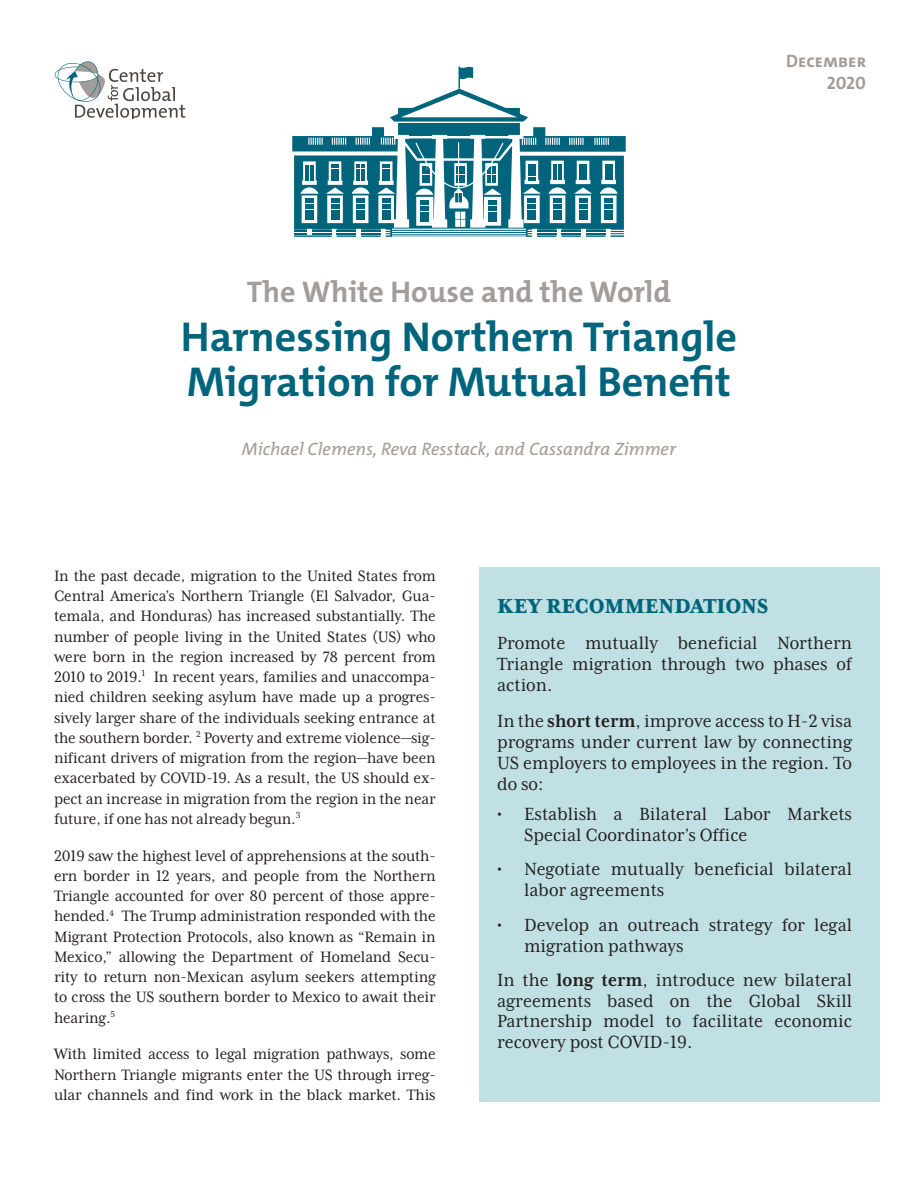
<style>
.page{position:relative;width:918px;height:1188px;background:#fff}
.page>*{position:absolute;margin:0;border:0;box-sizing:border-box;transform-origin:0 0}
.t1{font:700 42px/45px "The Mix C4 s";color:#00657c}
.Subtitle{font:700 30px "The Mix C4 s";color:#a39d99}
.Summary_box_heading{font:800 23.25px "Mrs Eaves XL Serif Nar OT";color:#00657c}
.Body_text{font:20.25px/21px "Mrs Eaves XL Serif Nar OT";color:#231f20}
.Summary_box_heading-2{font:20.25px/21px "Mrs Eaves XL Serif Nar OT";color:#231f20;text-align:justify}
.Authors{font:italic 18px "The Mix C4 s";color:#a39d99}
.FP_Brief_Month_Year{font:700 18px "The Mix C4 s";color:#a39d99}
.Body_text-2{font:17.25px/20.2px "Mrs Eaves XL Serif Nar OT";letter-spacing:-.01em;color:#231f20;text-align:justify}
.s1{font-weight:700}
</style>
<div class="page">
<svg style="left:292px;top:66px;width:334px;height:171px"></svg>
<svg style="left:55px;top:61px;width:130px;height:58px"></svg>
<div style="left:479px;top:567px;width:400px;height:535px;background:#c0e0e3"></div>
<p class="FP_Brief_Month_Year" style="left:786px;top:50px;width:81px">December</p>
<p class="FP_Brief_Month_Year" style="left:827px;top:71px;width:41px">2020</p>
<p class="Subtitle" style="left:247px;top:273px;width:426px">The White House and the World</p>
<p class="t1" style="left:181px;top:315px;width:558px">Harnessing Northern Triangle<br>Migration for Mutual Benefit</p>
<p class="Authors" style="left:242px;top:437px;width:436px">Michael Clemens, Reva Resstack, and Cassandra Zimmer</p>
<p class="Body_text-2" style="left:54px;top:565px;width:383px">In the past decade, migration to the United States from Central America’s Northern Triangle (El Salvador, Gua&shy;temala, and Honduras) has increased substantially. The number of people living in the United States (US) who were born in the region increased by 78 percent from 2010 to 2019.<sup>1</sup> In recent years, families and unaccompa&shy;nied children seeking asylum have made up a progres&shy;sively larger share of the individuals seeking entrance at the southern border. <sup>2</sup> Poverty and extreme violence—sig&shy;nificant drivers of migration from the region—have been exacerbated by COVID-19. As a result, the US should ex&shy;pect an increase in migration from the region in the near future, if one has not already begun.<sup>3</sup></p>
<p class="Body_text-2" style="left:54px;top:845px;width:383px">2019 saw the highest level of apprehensions at the south&shy;ern border in 12 years, and people from the Northern Triangle accounted for over 80 percent of those appre&shy;hended.<sup>4</sup> The Trump administration responded with the Migrant Protection Protocols, also known as “Remain in Mexico,” allowing the Department of Homeland Secu&shy;rity to return non-Mexican asylum seekers attempting to cross the US southern border to Mexico to await their hearing.<sup>5</sup></p>
<p class="Body_text-2" style="left:54px;top:1044px;width:383px">With limited access to legal migration pathways, some Northern Triangle migrants enter the US through irreg&shy;ular channels and find work in the black market. This</p>
<p class="Summary_box_heading" style="left:497px;top:594px;width:272px">KEY RECOMMENDATIONS</p>
<p class="Summary_box_heading-2" style="left:497px;top:632px;width:357px">Promote mutually beneficial Northern Triangle migration through two phases of action.</p>
<p class="Summary_box_heading-2" style="left:497px;top:710px;width:357px">In the <span class="s1">short term</span>, improve access to H-2 visa programs under current law by connecting US employers to employees in the region. To do so:</p>
<p class="Body_text" style="left:524px;top:803px;width:330px;text-indent:-27px">• Establish a Bilateral Labor Markets<br>Special Coordinator’s Office</p>
<p class="Body_text" style="left:524px;top:859px;width:330px;text-indent:-27px">• Negotiate mutually beneficial bilateral labor agreements</p>
<p class="Body_text" style="left:524px;top:914px;width:330px;text-indent:-27px">• Develop an outreach strategy for legal migration pathways</p>
<p class="Body_text" style="left:497px;top:970px;width:357px;line-height:20.5px;text-align:justify">In the <span class="s1">long term</span>, introduce new bilateral agreements based on the Global Skill Partnership model to facilitate economic recovery post COVID-19.</p>
</div>
